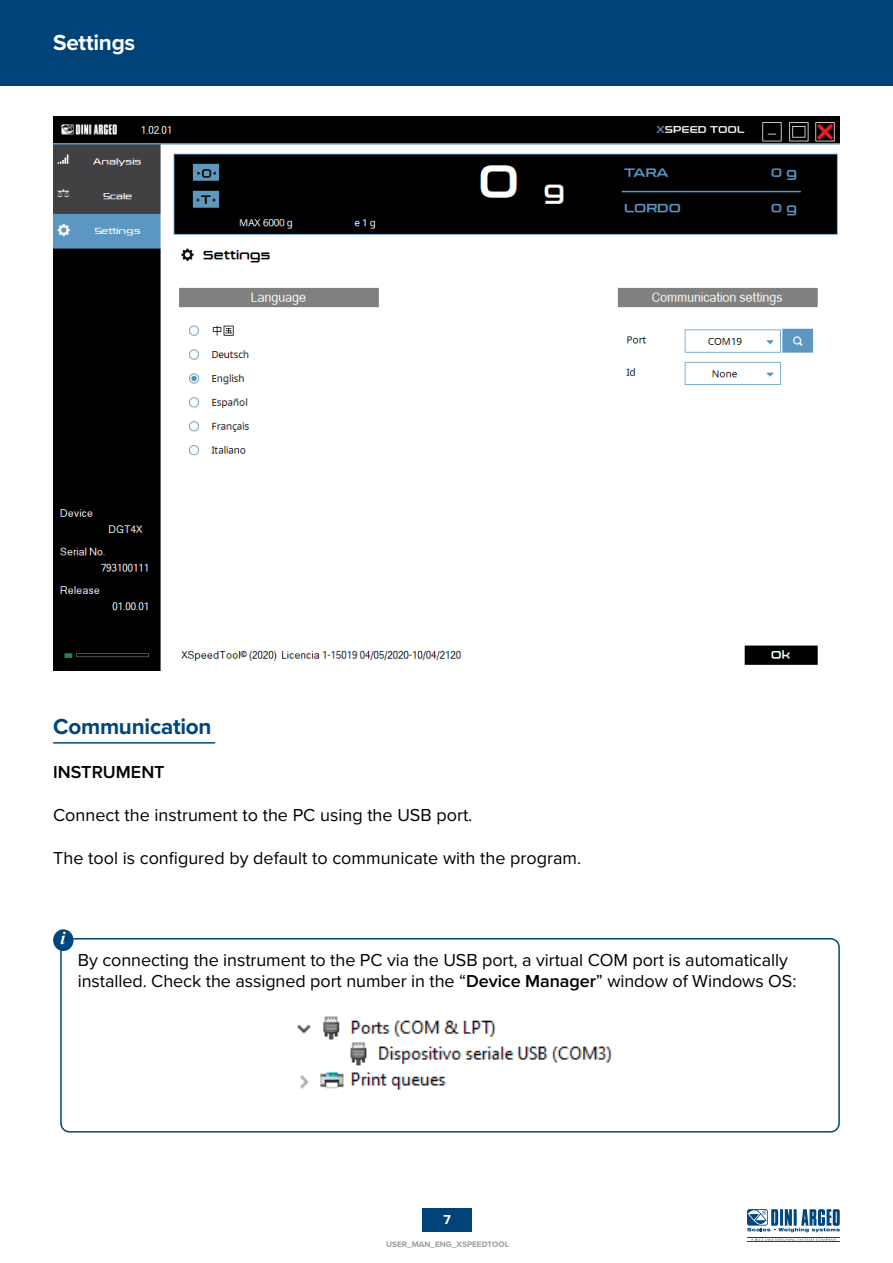
<style>
.page{position:relative;width:893px;height:1263px;background:#fff}
.page>*{position:absolute;margin:0;border:0;box-sizing:border-box;transform-origin:0 0}
.t1{font:700 22.5px "Proxima Nova";letter-spacing:-.01em;color:#00457c}
.t2{font:700 22.5px "Proxima Nova";letter-spacing:-.01em;color:#fff}
.t3{font:18px/21.6px "Proxima Nova";letter-spacing:-.005em;color:#000}
.t4{font:600 18px "Proxima Nova";color:#000}
.t5{font:italic 700 18px "Times New Roman";color:#fff}
.t6{font:700 13.5px "Proxima Nova";color:#fff}
.t7{font:700 8.25px "Proxima Nova";color:#9d9d9c}
.s1{font-weight:600}
</style>
<div class="page">
<div style="left:422px;top:1208px;width:49px;height:24px;background:#004379"></div>
<svg style="left:747px;top:1209px;width:93px;height:23px"></svg>
<svg style="left:751px;top:1238px;width:85px;height:3px"></svg>
<hr style="left:747px;top:1237px;width:93px;height:1px;background:#323f49">
<hr style="left:747px;top:1242px;width:93px;height:1px;background:#323f49">
<div style="left:0;top:0;width:893px;height:85px;background:#004379"></div>
<div style="left:60px;top:938px;width:780px;height:194px;border:2px solid #00457c;border-radius:9px"></div>
<div style="left:53px;top:929px;width:21px;height:22px;background:#00457c;border-radius:50%"></div>
<hr style="left:53px;top:742px;width:162px;height:1px;background:#00457c">
<img style="left:53px;top:117px;width:787px;height:553px">
<img style="left:297px;top:1016px;width:316px;height:74px">
<p class="t2" style="left:53px;top:26px;width:84px">Settings</p>
<p class="t1" style="left:53px;top:709px;width:160px">Communication</p>
<p class="t4" style="left:53px;top:761px;width:113px">INSTRUMENT</p>
<p class="t3" style="left:53px;top:803px;width:421px">Connect the instrument to the PC using the USB port.</p>
<p class="t3" style="left:53px;top:846px;width:530px">The tool is configured by default to communicate with the program.</p>
<p class="t5" style="left:60px;top:925px;width:7px">i</p>
<p class="t3" style="left:78px;top:948px;width:720px">By connecting the instrument to the PC via the USB port, a virtual COM port is automatically installed. Check the assigned port number in the “<span class="s1">Device Manager</span>” window of Windows OS:</p>
<p class="t6" style="left:443px;top:1209px;width:9px">7</p>
<p class="t7" style="left:386px;top:1238px;width:124px">USER_MAN_ENG_XSPEEDTOOL</p>
</div>
